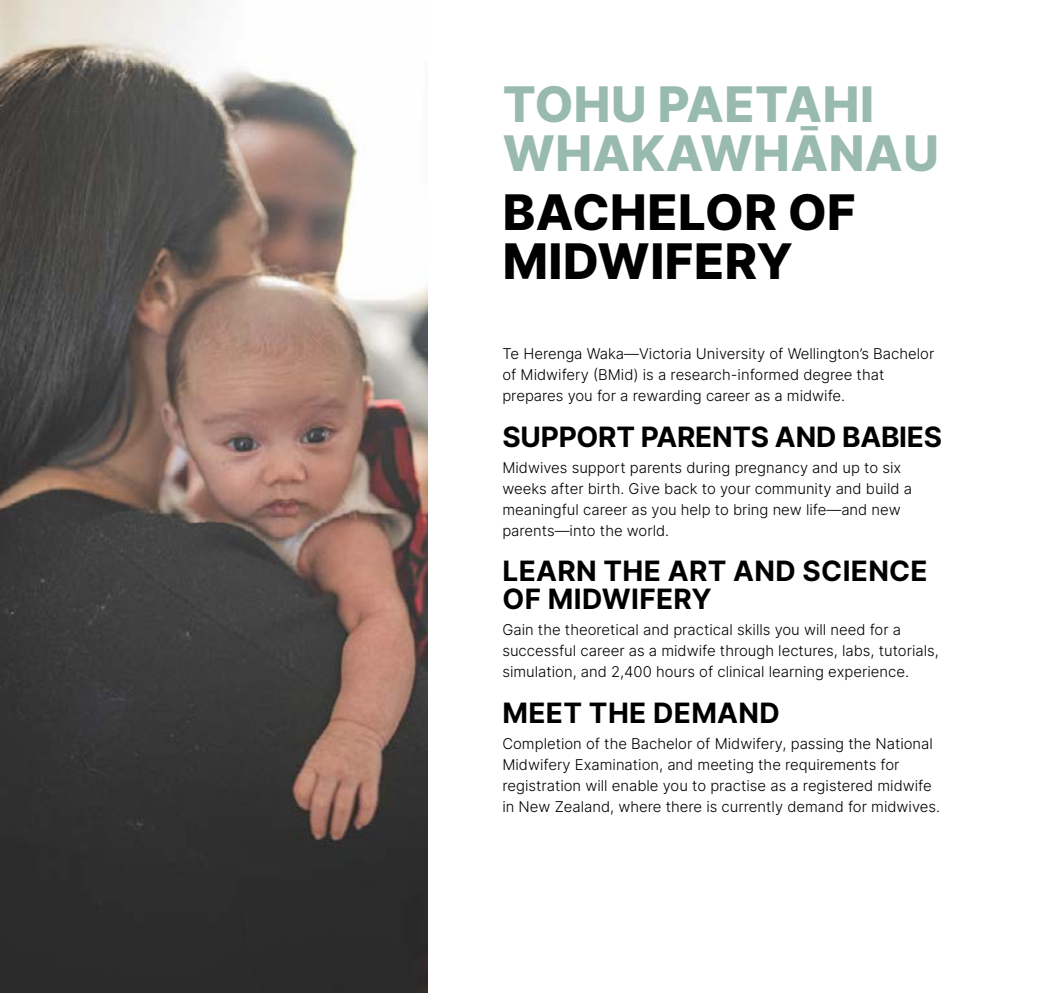
<style>
.page{position:relative;width:1042px;height:993px;background:#fff}
.page>*{position:absolute;margin:0;border:0;box-sizing:border-box;transform-origin:0 0}
.t1{font:800 49px/49px "Inter";letter-spacing:.01em;color:#98baaf}
.t2{font:800 49px/49px "Inter";letter-spacing:.01em;color:#000}
.t3{font:700 28px/28px "Inter";letter-spacing:.01em;color:#000}
.t4{font:700 28px "Inter";letter-spacing:-.01em;color:#000}
.t5{font:300 14.88px/21px "Inter";color:#000}
</style>
<div class="page">
<img style="left:0;top:0;width:427px;height:992px">
<h1 class="t1" style="left:503px;top:78px;width:438px">TOHU PAETAHI<br>WHAKAWHĀNAU</h1>
<h1 class="t2" style="left:503px;top:186px;width:355px">BACHELOR OF<br>MIDWIFERY</h1>
<p class="t5" style="left:502px;top:343px;width:433px">Te Herenga Waka—Victoria University of Wellington’s Bachelor of Midwifery (BMid) is a research-informed degree that prepares you for a rewarding career as a midwife.</p>
<h2 class="t4" style="left:502px;top:416px;width:441px">SUPPORT PARENTS AND BABIES</h2>
<p class="t5" style="left:502px;top:456px;width:411px">Midwives support parents during pregnancy and up to six weeks after birth. Give back to your community and build a meaningful career as you help to bring new life—and new parents—into the world.</p>
<h2 class="t3" style="left:502px;top:556px;width:427px">LEARN THE ART AND SCIENCE<br>OF MIDWIFERY</h2>
<p class="t5" style="left:502px;top:618px;width:438px">Gain the theoretical and practical skills you will need for a successful career as a midwife through lectures, labs, tutorials, simulation, and 2,400 hours of clinical learning experience.</p>
<h2 class="t3" style="left:502px;top:697px;width:279px">MEET THE DEMAND</h2>
<p class="t5" style="left:502px;top:732px;width:439px">Completion of the Bachelor of Midwifery, passing the National Midwifery Examination, and meeting the requirements for registration will enable you to practise as a registered midwife in New Zealand, where there is currently demand for midwives.</p>
</div>
